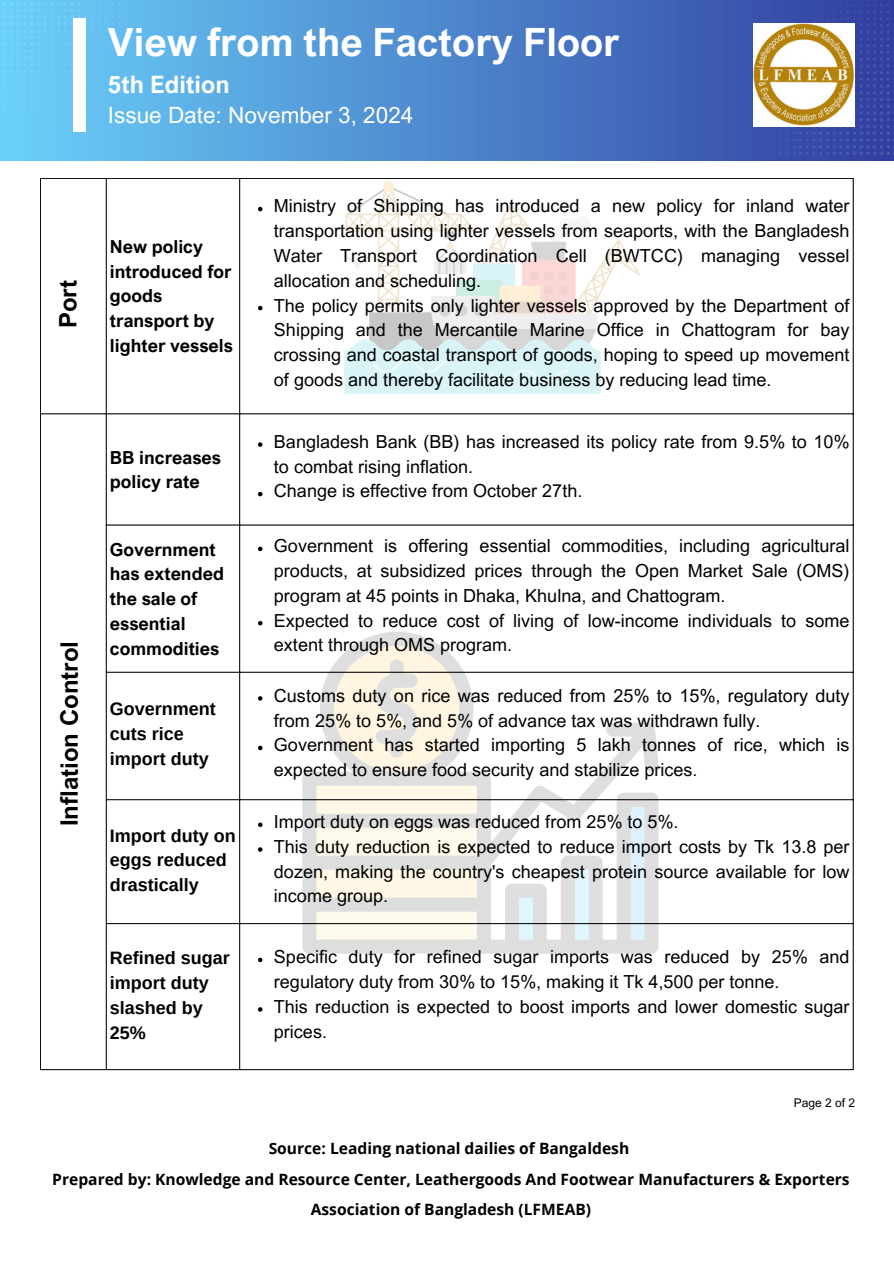
<style>
.page{position:relative;width:894px;height:1264px;background:#fff}
.page>*{position:absolute;margin:0;border:0;box-sizing:border-box;transform-origin:0 0}
.t1{font:700 39px "Arial Nova";color:#fff}
.t2{font:700 24px "Arial MT Pro";color:#000}
.t3{font:700 24px "Arial Nova";color:#fff}
.t4{font:22.5px "Arial MT Pro";color:#fff}
.t5{font:18px/24.8px "Arial MT Pro";color:#000}
.t6{font:700 18px/24.8px "Arial Nova";color:#000}
.t7{font:700 18px/24.8px "Arimo";color:#000}
.t8{font:700 15.6px/30.3px "Open Sans";color:#000;text-align:center}
.t9{font:12px "Arial MT Pro";color:#000}
</style>
<div class="page">
<img style="left:324px;top:181px;width:315px;height:213px">
<svg style="left:302px;top:632px;width:356px;height:321px"></svg>
<svg style="left:258px;top:207px;width:4px;height:4px"></svg>
<svg style="left:258px;top:306px;width:4px;height:4px"></svg>
<svg style="left:258px;top:442px;width:4px;height:5px"></svg>
<svg style="left:258px;top:492px;width:4px;height:4px"></svg>
<svg style="left:258px;top:546px;width:4px;height:5px"></svg>
<svg style="left:258px;top:621px;width:4px;height:4px"></svg>
<svg style="left:258px;top:696px;width:4px;height:4px"></svg>
<svg style="left:258px;top:745px;width:4px;height:5px"></svg>
<svg style="left:258px;top:822px;width:4px;height:5px"></svg>
<svg style="left:258px;top:847px;width:4px;height:4px"></svg>
<svg style="left:258px;top:957px;width:4px;height:5px"></svg>
<svg style="left:258px;top:1007px;width:4px;height:4px"></svg>
<hr style="left:40px;top:179px;width:1px;height:890px;background:#000">
<hr style="left:106px;top:179px;width:1px;height:890px;background:#000">
<hr style="left:239px;top:179px;width:1px;height:890px;background:#000">
<hr style="left:852px;top:179px;width:1px;height:890px;background:#000">
<hr style="left:40px;top:178px;width:813px;height:1px;background:#000">
<hr style="left:40px;top:413px;width:813px;height:1px;background:#000">
<hr style="left:106px;top:524px;width:747px;height:1px;background:#000">
<hr style="left:106px;top:672px;width:747px;height:1px;background:#000">
<hr style="left:106px;top:799px;width:747px;height:1px;background:#000">
<hr style="left:106px;top:923px;width:747px;height:1px;background:#000">
<hr style="left:40px;top:1069px;width:813px;height:1px;background:#000">
<div style="left:0;top:0;width:893px;height:161px;background:linear-gradient(to right,#6ad1fb,#313d9f)"></div>
<div style="left:73px;top:18px;width:12px;height:114px;background:#fff"></div>
<svg style="left:759px;top:4px;width:135px;height:151px;background:#3d4ea7"></svg>
<svg style="left:11px;top:125px;width:14px;height:7px"></svg>
<svg style="left:3px;top:2px;width:137px;height:117px;background:#73caf4"></svg>
<img style="left:753px;top:24px;width:101px;height:102px">
<p class="t2" style="left:59px;top:328px;width:49px;rotate:-90deg">Port</p>
<h2 class="t2" style="left:60px;top:826px;width:187px;rotate:-90deg">Inflation Control</h2>
<p class="t1" style="left:108px;top:18px;width:513px">View from the Factory Floor</p>
<p class="t3" style="left:108px;top:70px;width:123px">5th Edition</p>
<p class="t4" style="left:108px;top:107px;width:307px">Issue Date: November 3, 2024</p>
<p class="t6" style="left:110px;top:234px;width:125px">New policy introduced for goods transport by lighter vessels</p>
<p class="t6" style="left:110px;top:444px;width:113px">BB increases policy rate</p>
<p class="t5" style="left:274px;top:196px;width:577px;text-align:justify">Ministry of Shipping has introduced a new policy for inland water transportation using lighter vessels from seaports, with the Bangladesh Water Transport Coordination Cell (BWTCC) managing vessel allocation and scheduling.</p>
<h1 class="t5" style="left:274px;top:295px;width:577px;text-align:justify">The policy permits only lighter vessels approved by the Department of Shipping and the Mercantile Marine Office in Chattogram for bay crossing and coastal transport of goods, hoping to speed up movement of goods and thereby facilitate business by reducing lead time.</h1>
<h2 class="t5" style="left:274px;top:431px;width:577px">Bangladesh Bank (BB) has increased its policy rate from 9.5% to 10% to combat rising inflation.</h2>
<h3 class="t5" style="left:274px;top:481px;width:310px">Change is effective from October 27th.</h3>
<p class="t6" style="left:110px;top:536px;width:115px">Government has extended the sale of essential commodities</p>
<p class="t5" style="left:274px;top:536px;width:577px;text-align:justify">Government is offering essential commodities, including agricultural products, at subsidized prices through the Open Market Sale (OMS) program at 45 points in Dhaka, Khulna, and Chattogram.</p>
<p class="t5" style="left:274px;top:610px;width:577px">Expected to reduce cost of living of low-income individuals to some extent through OMS program.</p>
<p class="t7" style="left:110px;top:696px;width:107px">Government cuts rice import duty</p>
<p class="t7" style="left:110px;top:823px;width:127px">Import duty on eggs reduced drastically</p>
<p class="t5" style="left:274px;top:685px;width:577px">Customs duty on rice was reduced from 25% to 15%, regulatory duty from 25% to 5%, and 5% of advance tax was withdrawn fully.</p>
<p class="t5" style="left:274px;top:734px;width:577px">Government has started importing 5 lakh tonnes of rice, which is expected to ensure food security and stabilize prices.</p>
<p class="t5" style="left:274px;top:811px;width:406px">Import duty on eggs was reduced from 25% to 5%.</p>
<p class="t5" style="left:274px;top:836px;width:577px;text-align:justify">This duty reduction is expected to reduce import costs by Tk 13.8 per dozen, making the country's cheapest protein source available for low income group.</p>
<p class="t7" style="left:110px;top:945px;width:121px">Refined sugar import duty slashed by<br>25%</p>
<p class="t5" style="left:274px;top:946px;width:577px">Specific duty for refined sugar imports was reduced by 25% and regulatory duty from 30% to 15%, making it Tk 4,500 per tonne.</p>
<p class="t5" style="left:274px;top:996px;width:577px">This reduction is expected to boost imports and lower domestic sugar prices.</p>
<p class="t9" style="left:793px;top:1098px;width:63px">Page 2 of 2</p>
<h2 class="t8" style="left:52px;top:1132px;width:798px">Source: Leading national dailies of Bangaldesh<br>Prepared by: Knowledge and Resource Center, Leathergoods And Footwear Manufacturers &amp; Exporters<br>Association of Bangladesh (LFMEAB)</h2>
</div>
